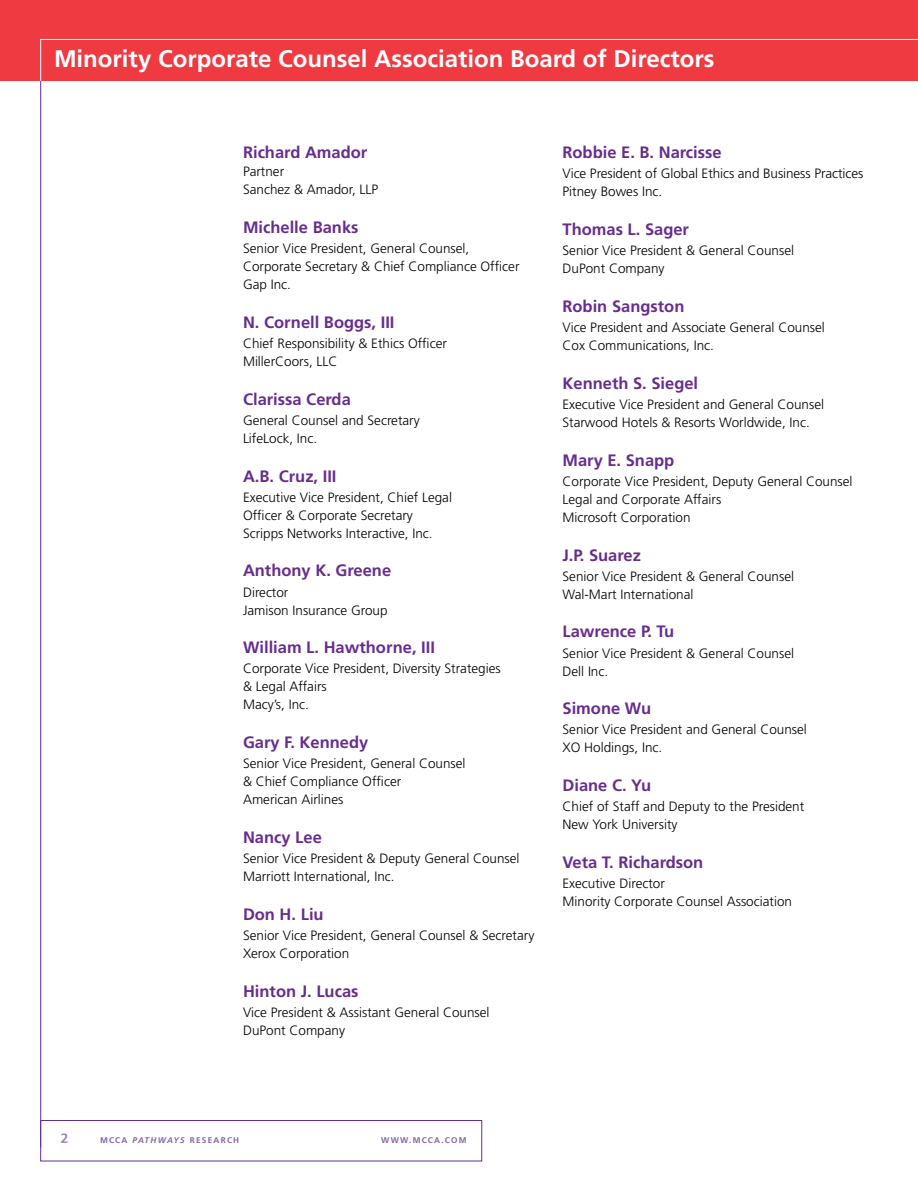
<style>
.page{position:relative;width:918px;height:1188px;background:#fff}
.page>*{position:absolute;margin:0;border:0;box-sizing:border-box;transform-origin:0 0}
.t1{font:700 24px "Frutiger";color:#fff}
.t2{font:700 16.5px "Frutiger";color:#662d8d}
.t3{font:300 13.5px/18px "Frutiger";color:#000}
.t4{font:700 13.5px "Frutiger";color:#a186bb}
.t5{font:700 8.25px "Frutiger";letter-spacing:.15em;color:#8763a8}
.s1{font-style:italic}
</style>
<div class="page">
<div style="left:0;top:0;width:918px;height:81px;background:#ef3a42"></div>
<svg style="left:40px;top:39px;width:878px;height:42px"></svg>
<h1 class="t1" style="left:54px;top:44px;width:662px">Minority Corporate Counsel Association Board of Directors</h1>
<p class="t2" style="left:243px;top:143px;width:126px">Richard Amador</p>
<p class="t3" style="left:243px;top:163px;width:137px">Partner<br>Sanchez &amp; Amador, LLP</p>
<p class="t2" style="left:243px;top:218px;width:117px">Michelle Banks</p>
<p class="t3" style="left:243px;top:239px;width:278px">Senior Vice President, General Counsel,<br>Corporate Secretary &amp; Chief Compliance Officer<br>Gap Inc.</p>
<p class="t2" style="left:243px;top:312px;width:153px">N. Cornell Boggs, III</p>
<p class="t3" style="left:243px;top:334px;width:206px">Chief Responsibility &amp; Ethics Officer<br>MillerCoors, LLC</p>
<p class="t2" style="left:243px;top:389px;width:109px">Clarissa Cerda</p>
<p class="t3" style="left:243px;top:411px;width:178px">General Counsel and Secretary<br>LifeLock, Inc.</p>
<p class="t2" style="left:243px;top:466px;width:95px">A.B. Cruz, III</p>
<p class="t3" style="left:243px;top:488px;width:211px">Executive Vice President, Chief Legal<br>Officer &amp; Corporate Secretary<br>Scripps Networks Interactive, Inc.</p>
<p class="t2" style="left:243px;top:561px;width:150px">Anthony K. Greene</p>
<p class="t3" style="left:243px;top:583px;width:146px">Director<br>Jamison Insurance Group</p>
<p class="t2" style="left:243px;top:638px;width:193px">William L. Hawthorne, III</p>
<p class="t3" style="left:243px;top:660px;width:259px">Corporate Vice President, Diversity Strategies &amp; Legal Affairs<br>Macy’s, Inc.</p>
<p class="t2" style="left:243px;top:733px;width:127px">Gary F. Kennedy</p>
<p class="t3" style="left:243px;top:755px;width:224px">Senior Vice President, General Counsel &amp; Chief Compliance Officer<br>American Airlines</p>
<p class="t2" style="left:243px;top:828px;width:80px">Nancy Lee</p>
<p class="t3" style="left:243px;top:849px;width:278px">Senior Vice President &amp; Deputy General Counsel<br>Marriott International, Inc.</p>
<p class="t2" style="left:243px;top:904px;width:82px">Don H . Liu</p>
<p class="t3" style="left:243px;top:926px;width:293px">Senior Vice President, General Counsel &amp; Secretary<br>Xerox Corporation</p>
<p class="t2" style="left:243px;top:981px;width:117px">H inton J. Lucas</p>
<p class="t3" style="left:243px;top:1003px;width:248px">Vice President &amp; Assistant General Counsel<br>DuPont Company</p>
<p class="t2" style="left:562px;top:143px;width:161px">Robbie E. B. Narcisse</p>
<p class="t3" style="left:562px;top:165px;width:302px">Vice President of Global Ethics and Business Practices<br>Pitney Bowes Inc.</p>
<p class="t2" style="left:562px;top:220px;width:128px">Thomas L. Sager</p>
<p class="t3" style="left:562px;top:242px;width:233px">Senior Vice President &amp; General Counsel<br>DuPont Company</p>
<p class="t2" style="left:562px;top:297px;width:123px">Robin Sangston</p>
<p class="t3" style="left:562px;top:318px;width:264px">Vice President and Associate General Counsel<br>Cox Communications, Inc.</p>
<p class="t2" style="left:562px;top:373px;width:137px">Kenneth S. Siegel</p>
<p class="t3" style="left:562px;top:395px;width:263px">Executive Vice President and General Counsel<br>Starwood Hotels &amp; Resorts Worldwide, Inc.</p>
<p class="t2" style="left:562px;top:450px;width:113px">Mary E. Snapp</p>
<p class="t3" style="left:562px;top:472px;width:292px">Corporate Vice President, Deputy General Counsel<br>Legal and Corporate Affairs<br>Microsoft Corporation</p>
<p class="t2" style="left:562px;top:545px;width:80px">J.P. Suarez</p>
<p class="t3" style="left:562px;top:567px;width:233px">Senior Vice President &amp; General Counsel<br>Wal-Mart International</p>
<p class="t2" style="left:562px;top:622px;width:113px">Lawrence P. Tu</p>
<p class="t3" style="left:562px;top:644px;width:233px">Senior Vice President &amp; General Counsel<br>Dell Inc.</p>
<p class="t2" style="left:562px;top:699px;width:90px">Simone Wu</p>
<p class="t3" style="left:562px;top:721px;width:246px">Senior Vice President and General Counsel<br>XO Holdings, Inc.</p>
<p class="t2" style="left:562px;top:776px;width:90px">Diane C. Yu</p>
<p class="t3" style="left:562px;top:798px;width:243px">Chief of Staff and Deputy to the President<br>New York University</p>
<p class="t2" style="left:562px;top:853px;width:142px">Veta T. Richardson</p>
<p class="t3" style="left:562px;top:874px;width:231px">Executive Director<br>Minority Corporate Counsel Association</p>
<p class="t4" style="left:61px;top:1131px;width:9px">2</p>
<p class="t5" style="left:100px;top:1135px;width:121px">MCCA <span class="s1">PATHWAYS</span> Researc</p>
<p class="t5" style="left:233px;top:1135px;width:7px">h</p>
<p class="t5" style="left:381px;top:1135px;width:87px">www.MCCA.COM</p>
</div>
